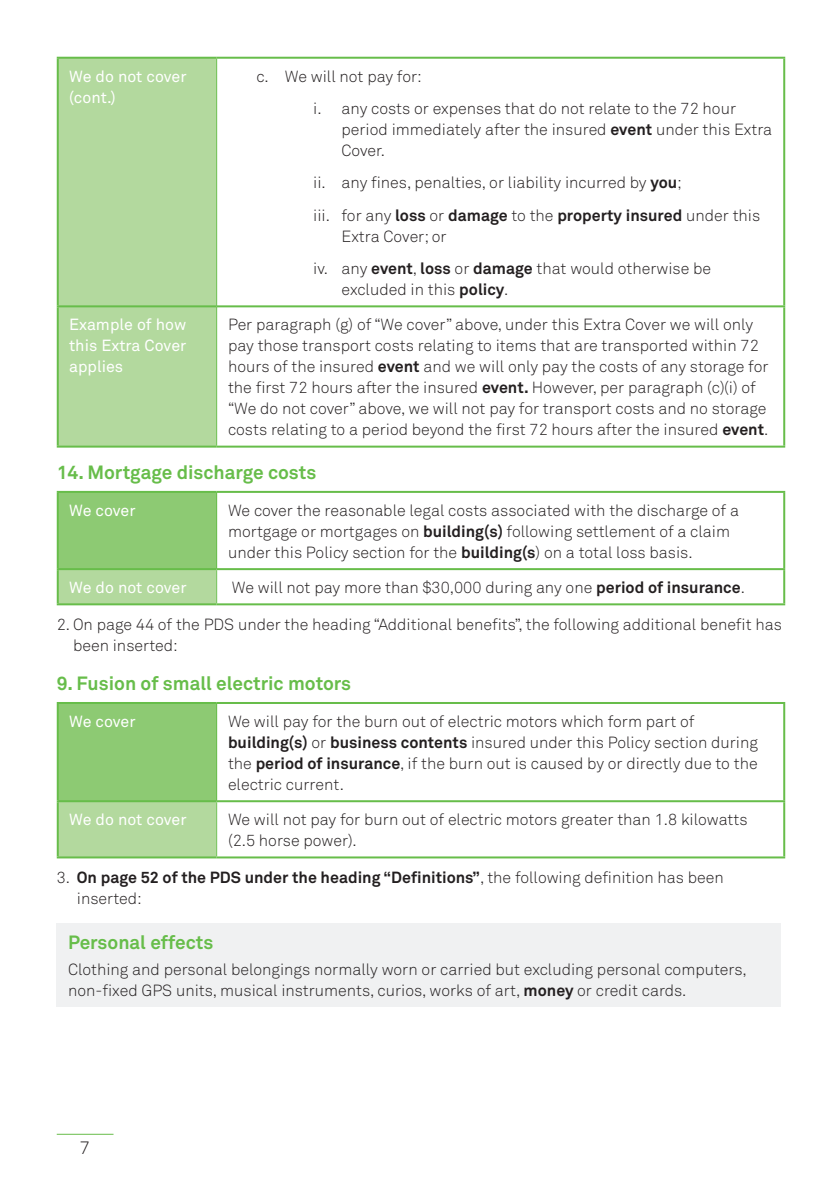
<style>
.page{position:relative;width:840px;height:1191px;background:#fff}
.page>*{position:absolute;margin:0;border:0;box-sizing:border-box;transform-origin:0 0}
.t1{font:700 19px "Akkurat Std";color:#67bd4a}
.t2{font:300 18px "Akkurat Std";color:#231f20}
.t3{font:300 16px/21px "Akkurat Std";color:#231f20}
.t4{font:16px/21px "Akkurat Std";color:#fff}
.t5{font:700 16px/21px "Akkurat Std";color:#231f20}
.s1{font-weight:700}
.s2{font-weight:300}
</style>
<div class="page">
<hr style="left:57px;top:1134px;width:56px;height:1px;background:#67bd4a">
<div style="left:59px;top:59px;width:157px;height:386px;background:#b3d99e"></div>
<svg style="left:217px;top:59px;width:565px;height:386px"></svg>
<hr style="left:782px;top:59px;width:2px;height:246px;background:#67bd4a">
<hr style="left:217px;top:305px;width:567px;height:2px;background:#67bd4a">
<hr style="left:782px;top:307px;width:2px;height:138px;background:#67bd4a">
<hr style="left:216px;top:445px;width:568px;height:2px;background:#67bd4a">
<hr style="left:57px;top:59px;width:2px;height:246px;background:#67bd4a">
<hr style="left:57px;top:305px;width:159px;height:2px;background:#67bd4a">
<hr style="left:57px;top:307px;width:2px;height:138px;background:#67bd4a">
<hr style="left:57px;top:445px;width:159px;height:2px;background:#67bd4a">
<hr style="left:216px;top:59px;width:1px;height:247px;background:#67bd4a">
<hr style="left:216px;top:306px;width:1px;height:139px;background:#67bd4a">
<hr style="left:57px;top:57px;width:159px;height:2px;background:#67bd4a">
<hr style="left:216px;top:57px;width:568px;height:2px;background:#67bd4a">
<div style="left:58px;top:492px;width:158px;height:77px;background:#8dca73"></div>
<div style="left:58px;top:569px;width:158px;height:35px;background:#b3d99e"></div>
<hr style="left:57px;top:491px;width:159px;height:2px;background:#67bd4a">
<hr style="left:57px;top:493px;width:2px;height:75px;background:#67bd4a">
<hr style="left:782px;top:493px;width:2px;height:75px;background:#67bd4a">
<hr style="left:782px;top:570px;width:2px;height:33px;background:#67bd4a">
<hr style="left:57px;top:570px;width:2px;height:33px;background:#67bd4a">
<hr style="left:216px;top:491px;width:568px;height:2px;background:#67bd4a">
<hr style="left:216px;top:570px;width:1px;height:33px;background:#67bd4a">
<hr style="left:216px;top:493px;width:1px;height:75px;background:#67bd4a">
<hr style="left:57px;top:568px;width:159px;height:2px;background:#67bd4a">
<hr style="left:216px;top:568px;width:568px;height:2px;background:#67bd4a">
<hr style="left:57px;top:603px;width:159px;height:2px;background:#67bd4a">
<hr style="left:216px;top:603px;width:568px;height:2px;background:#67bd4a">
<div style="left:58px;top:703px;width:158px;height:98px;background:#8dca73"></div>
<div style="left:58px;top:801px;width:158px;height:56px;background:#b3d99e"></div>
<hr style="left:57px;top:702px;width:159px;height:2px;background:#67bd4a">
<hr style="left:57px;top:704px;width:2px;height:96px;background:#67bd4a">
<hr style="left:782px;top:704px;width:2px;height:96px;background:#67bd4a">
<hr style="left:782px;top:802px;width:2px;height:54px;background:#67bd4a">
<hr style="left:57px;top:802px;width:2px;height:54px;background:#67bd4a">
<hr style="left:216px;top:702px;width:568px;height:2px;background:#67bd4a">
<hr style="left:216px;top:802px;width:1px;height:54px;background:#67bd4a">
<hr style="left:216px;top:704px;width:1px;height:96px;background:#67bd4a">
<hr style="left:57px;top:800px;width:159px;height:2px;background:#67bd4a">
<hr style="left:216px;top:800px;width:568px;height:2px;background:#67bd4a">
<hr style="left:57px;top:856px;width:159px;height:2px;background:#67bd4a">
<hr style="left:216px;top:856px;width:568px;height:2px;background:#67bd4a">
<div style="left:57px;top:923px;width:723px;height:84px;background:#f0f1f2"></div>
<p class="t4" style="left:69px;top:66px;width:119px">We do not cover (cont.)</p>
<p class="t3" style="left:313px;top:60px;width:424px;line-height:32.4px;text-indent:-57px">c. We will not pay for:<br>i. any costs or expenses that do not relate to the 72 hour</p>
<p class="t3" style="left:341px;top:119px;width:432px">period immediately after the insured <span class="s1">event</span> under this Extra<br>Cover.</p>
<p class="t3" style="left:313px;top:166px;width:448px;line-height:32.4px">ii. any fines, penalties, or liability incurred by <span class="s1">you</span>;<br>iii. for any <span class="s1">loss</span> or <span class="s1">damage</span> to the <span class="s1">property insured</span> under this</p>
<p class="t3" style="left:313px;top:220px;width:399px;line-height:32.4px;text-indent:28px">Extra Cover; or<br>iv. any <span class="s1">event</span>, <span class="s1">loss</span> or <span class="s1">damage</span> that would otherwise be</p>
<p class="t3" style="left:341px;top:279px;width:168px">excluded in this <span class="s1">policy</span>.</p>
<p class="t4" style="left:69px;top:314px;width:119px;text-align:justify">Example of how this Extra Cover applies</p>
<p class="t3" style="left:228px;top:314px;width:541px">Per paragraph (g) of “We cover” above, under this Extra Cover we will only pay those transport costs relating to items that are transported within 72 hours of the insured <span class="s1">event</span> and we will only pay the costs of any storage for the first 72 hours after the insured <span class="s1">event.</span> However, per paragraph (c)(i) of “We do not cover” above, we will not pay for transport costs and no storage costs relating to a period beyond the first 72 hours after the insured <span class="s1">event</span>.</p>
<p class="t1" style="left:57px;top:460px;width:261px">14. Mortgage discharge costs</p>
<p class="t4" style="left:69px;top:500px;width:68px">We cover</p>
<p class="t3" style="left:228px;top:500px;width:512px">We cover the reasonable legal costs associated with the discharge of a mortgage or mortgages on <span class="s1">building(s)</span> following settlement of a claim under this Policy section for the <span class="s1">building(s</span>) on a total loss basis.</p>
<p class="t4" style="left:69px;top:577px;width:119px">We do not cover</p>
<p class="t3" style="left:232px;top:577px;width:514px">We will not pay more than $30,000 during any one <span class="s1">period of insurance</span>.</p>
<p class="t3" style="left:73px;top:613px;width:710px;text-indent:-16px">2. On page 44 of the PDS under the heading “Additional benefits”, the following additional benefit has been inserted:</p>
<p class="t1" style="left:57px;top:671px;width:296px">9. Fusion of small electric motors</p>
<p class="t4" style="left:69px;top:711px;width:68px">We cover</p>
<p class="t3" style="left:228px;top:711px;width:531px">We will pay for the burn out of electric motors which form part of <span class="s1">building(s)</span> or <span class="s1">business contents</span> insured under this Policy section during the <span class="s1">period of insurance</span>, if the burn out is caused by or directly due to the electric current.</p>
<p class="t4" style="left:69px;top:809px;width:119px">We do not cover</p>
<p class="t3" style="left:228px;top:809px;width:521px">We will not pay for burn out of electric motors greater than 1.8 kilowatts (2.5 horse power).</p>
<p class="t5" style="left:77px;top:866px;width:648px;text-indent:-20px"><span class="s2">3.</span> On page 52 of the PDS under the heading “Definitions”<span class="s2">, the following definition has been inserted:</span></p>
<p class="t1" style="left:68px;top:931px;width:147px">Personal effects</p>
<p class="t3" style="left:68px;top:958px;width:679px">Clothing and personal belongings normally worn or carried but excluding personal computers, non-fixed GPS units, musical instruments, curios, works of art, <span class="s1">money</span> or credit cards.</p>
<p class="t2" style="left:80px;top:1137px;width:12px">7</p>
</div>
